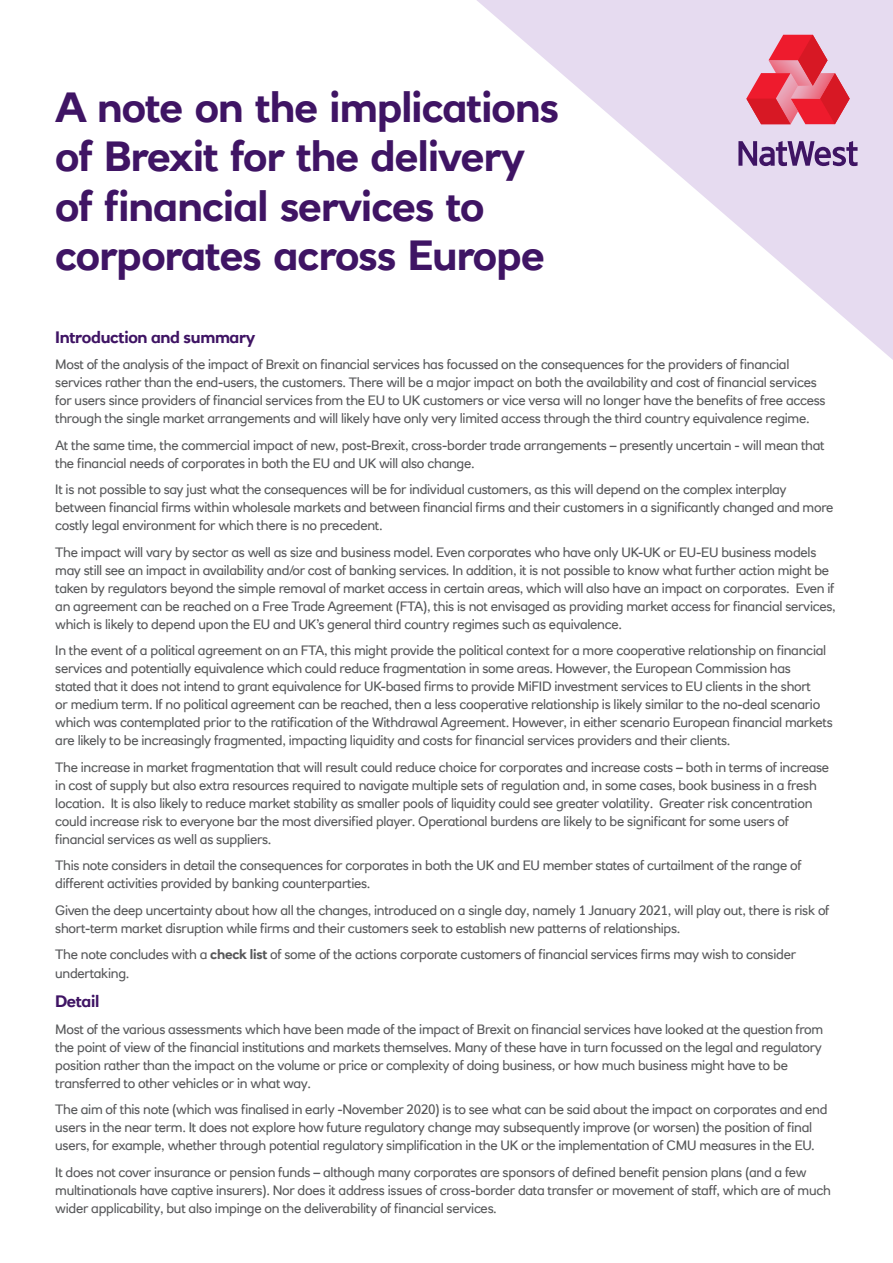
<style>
.page{position:relative;width:893px;height:1263px;background:#fff}
.page>*{position:absolute;margin:0;border:0;box-sizing:border-box;transform-origin:0 0}
.Factsheet_Title{font:700 42px/49.5px "RN House Sans";letter-spacing:-.02em;color:#3f1464}
.Body_subheading{font:700 16.5px "RN House Sans";letter-spacing:-.02em;color:#3f1464}
.Body_text{font:13.5px/18px "RN House Sans";letter-spacing:-.02em;color:#57585a}
.s1{font-weight:700}
</style>
<div class="page">
<svg style="left:477px;top:0;width:416px;height:360px"></svg>
<svg style="left:739px;top:141px;width:118px;height:25px;background:#957bac"></svg>
<svg style="left:746px;top:35px;width:104px;height:89px;background:#e46d7f"></svg>
<p class="Factsheet_Title" style="left:55px;top:82px;width:505px">A note on the implications of Brexit for the delivery of financial services to corporates across Europe</p>
<p class="Body_subheading" style="left:55px;top:327px;width:202px">Introduction and summary</p>
<p class="Body_text" style="left:55px;top:356px;width:772px">Most of the analysis of the impact of Brexit on financial services has focussed on the consequences for the providers of financial services rather than the end-users, the customers. There will be a major impact on both the availability and cost of financial services for users since providers of financial services from the EU to UK customers or vice versa will no longer have the benefits of free access through the single market arrangements and will likely have only very limited access through the third country equivalence regime.</p>
<p class="Body_text" style="left:55px;top:436px;width:771px">At the same time, the commercial impact of new, post-Brexit, cross-border trade arrangements – presently uncertain - will mean that the financial needs of corporates in both the EU and UK will also change.</p>
<p class="Body_text" style="left:55px;top:481px;width:780px">It is not possible to say just what the consequences will be for individual customers, as this will depend on the complex interplay between financial firms within wholesale markets and between financial firms and their customers in a significantly changed and more costly legal environment for which there is no precedent.</p>
<p class="Body_text" style="left:55px;top:543px;width:782px">The impact will vary by sector as well as size and business model. Even corporates who have only UK-UK or EU-EU business models may still see an impact in availability and/or cost of banking services. In addition, it is not possible to know what further action might be taken by regulators beyond the simple removal of market access in certain areas, which will also have an impact on corporates. Even if an agreement can be reached on a Free Trade Agreement (FTA), this is not envisaged as providing market access for financial services, which is likely to depend upon the EU and UK’s general third country regimes such as equivalence.</p>
<p class="Body_text" style="left:55px;top:642px;width:779px">In the event of a political agreement on an FTA, this might provide the political context for a more cooperative relationship on financial services and potentially equivalence which could reduce fragmentation in some areas. However, the European Commission has<br>stated that it does not intend to grant equivalence for UK-based firms to provide MiFID investment services to EU clients in the short<br>or medium term. If no political agreement can be reached, then a less cooperative relationship is likely similar to the no-deal scenario which was contemplated prior to the ratification of the Withdrawal Agreement. However, in either scenario European financial markets are likely to be increasingly fragmented, impacting liquidity and costs for financial services providers and their clients.</p>
<p class="Body_text" style="left:55px;top:758px;width:775px">The increase in market fragmentation that will result could reduce choice for corporates and increase costs – both in terms of increase in cost of supply but also extra resources required to navigate multiple sets of regulation and, in some cases, book business in a fresh location. It is also likely to reduce market stability as smaller pools of liquidity could see greater volatility. Greater risk concentration could increase risk to everyone bar the most diversified player. Operational burdens are likely to be significant for some users of financial services as well as suppliers.</p>
<p class="Body_text" style="left:55px;top:857px;width:748px">This note considers in detail the consequences for corporates in both the UK and EU member states of curtailment of the range of different activities provided by banking counterparties.</p>
<p class="Body_text" style="left:55px;top:901px;width:776px">Given the deep uncertainty about how all the changes, introduced on a single day, namely 1 January 2021, will play out, there is risk of short-term market disruption while firms and their customers seek to establish new patterns of relationships.</p>
<p class="Body_text" style="left:55px;top:946px;width:742px">The note concludes with a <span class="s1">check list</span> of some of the actions corporate customers of financial services firms may wish to consider undertaking.</p>
<p class="Body_subheading" style="left:55px;top:991px;width:46px">Detail</p>
<p class="Body_text" style="left:55px;top:1020px;width:769px">Most of the various assessments which have been made of the impact of Brexit on financial services have looked at the question from the point of view of the financial institutions and markets themselves. Many of these have in turn focussed on the legal and regulatory position rather than the impact on the volume or price or complexity of doing business, or how much business might have to be transferred to other vehicles or in what way.</p>
<p class="Body_text" style="left:55px;top:1100px;width:774px">The aim of this note (which was finalised in early -November 2020) is to see what can be said about the impact on corporates and end users in the near term. It does not explore how future regulatory change may subsequently improve (or worsen) the position of final users, for example, whether through potential regulatory simplification in the UK or the implementation of CMU measures in the EU.</p>
<p class="Body_text" style="left:55px;top:1163px;width:777px">It does not cover insurance or pension funds – although many corporates are sponsors of defined benefit pension plans (and a few multinationals have captive insurers). Nor does it address issues of cross-border data transfer or movement of staff, which are of much wider applicability, but also impinge on the deliverability of financial services.</p>
</div>
